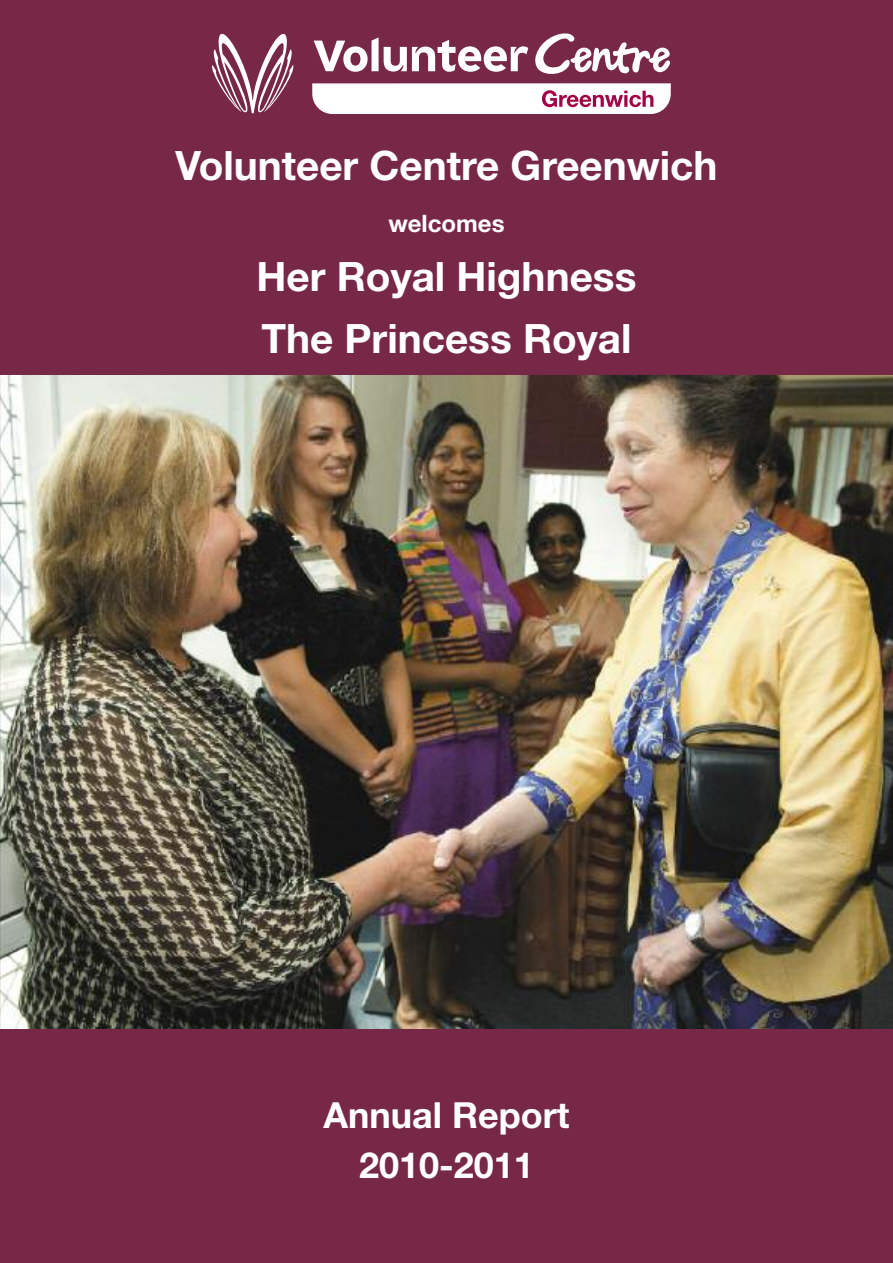
<style>
.page{position:relative;width:893px;height:1263px;background:#fff}
.page>*{position:absolute;margin:0;border:0;box-sizing:border-box;transform-origin:0 0}
.t1{font:700 40.5px/61.5px "Helvetica Neue";color:#fff}
.t2{font:700 36px/49.5px "Helvetica Neue";color:#fff;text-align:center}
.t3{font:700 24px "Helvetica Neue";color:#fff}
</style>
<div class="page">
<img style="left:0;top:375px;width:893px;height:654px">
<div style="left:0;top:0;width:893px;height:375px;background:#782847"></div>
<div style="left:0;top:1029px;width:893px;height:234px;background:#782847"></div>
<svg style="left:535px;top:33px;width:135px;height:41px"></svg>
<svg style="left:314px;top:37px;width:214px;height:35px"></svg>
<svg style="left:212px;top:33px;width:82px;height:81px"></svg>
<svg style="left:312px;top:83px;width:359px;height:31px;background:#f4e6ec"></svg>
<p class="t1" style="left:175px;top:139px;width:544px">Volunteer Centre Greenwich</p>
<p class="t3" style="left:388px;top:215px;width:118px">welcomes</p>
<p class="t1" style="left:257px;top:250px;width:381px">Her Royal Highness<br>The Princess Royal</p>
<p class="t2" style="left:324px;top:1094px;width:247px">Annual Report<br>2010-2011</p>
</div>
